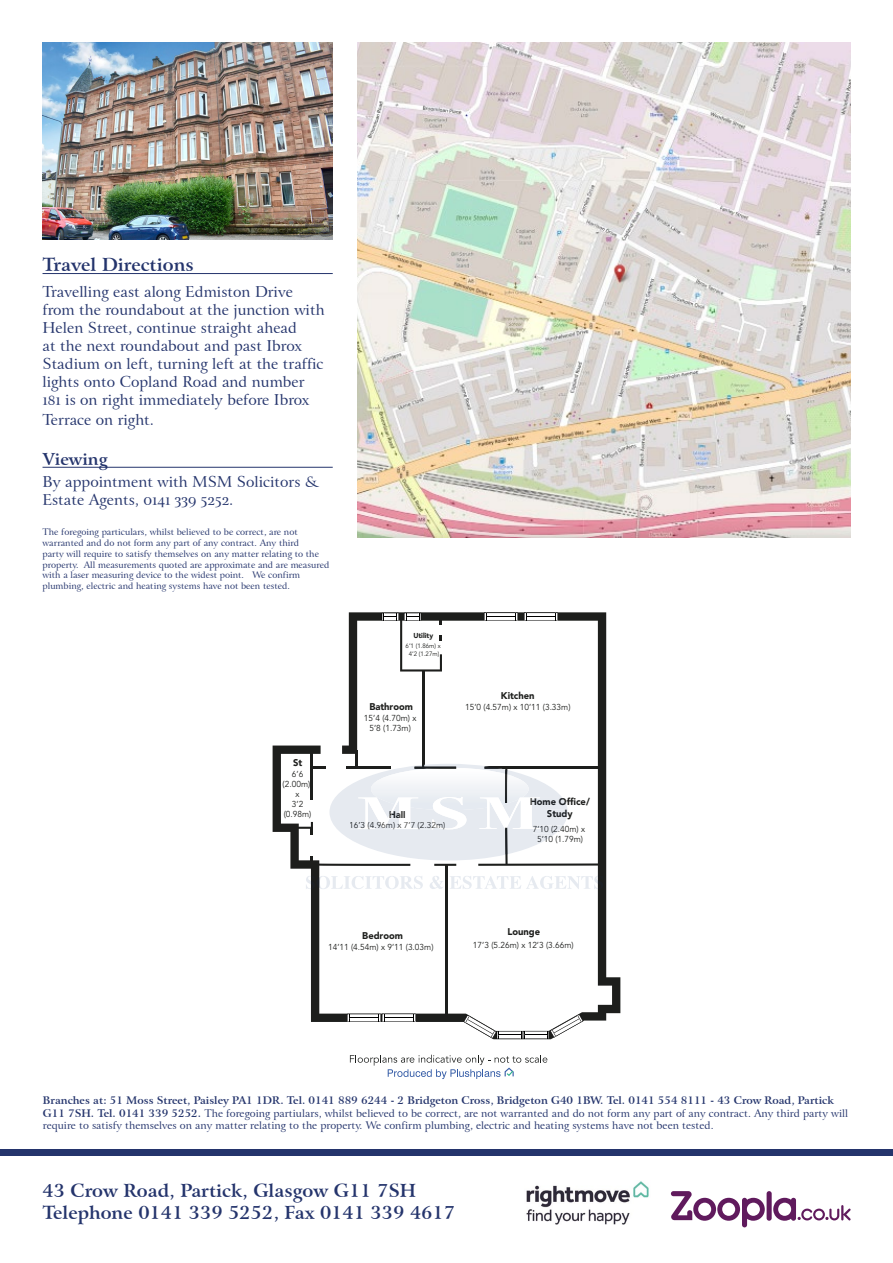
<style>
.page{position:relative;width:893px;height:1263px;background:#fff}
.page>*{position:absolute;margin:0;border:0;box-sizing:border-box;transform-origin:0 0}
.t1{font:700 18px/21.6px "Arrus BT";color:#24346c}
.t2{font:700 16.5px "Arrus BT";color:#24346c}
.t3{font:15px/18px "Arrus OSFBT";color:#24346c}
.t4{font:10.5px/12.6px "Arrus OSFBT";color:#24346c}
.t5{font:700 10.5px "Arrus BT";color:#24346c}
.t6{font:900 9.75px "Avenir";color:#1d1e1c}
.t7{font:900 9.75px "Avenir";color:#1c2024}
.t8{font:900 9.75px "Avenir";color:#363634}
.t9{font:9px/10.8px "Arrus OSFBT";color:#24346c}
.t10{font:8.7px/10.1px "Avenir";color:#1d1e1c;text-align:center}
.t11{font:8.7px "Avenir";color:#363634}
.t12{font:900 7.2px "Avenir";color:#1d1e1c}
.t13{font:6.3px/7.4px "Avenir";color:#1d1e1c;text-align:center}
.s1{color:#1c2024}
.s2{color:#363634}
.s3{font-family:"Arrus BT";font-weight:700}
</style>
<div class="page">
<img style="left:357px;top:43px;width:493px;height:495px">
<img style="left:43px;top:43px;width:290px;height:196px">
<hr style="left:43px;top:273px;width:290px;height:1px;background:#24346c">
<hr style="left:43px;top:467px;width:290px;height:1px;background:#24346c">
<svg style="left:350px;top:1055px;width:197px;height:24px"></svg>
<svg style="left:273px;top:612px;width:347px;height:410px"></svg>
<hr style="left:445px;top:865px;width:3px;height:151px;background:#1d1e1c">
<hr style="left:422px;top:670px;width:2px;height:98px;background:#1d1e1c">
<svg style="left:347px;top:1014px;width:69px;height:8px"></svg>
<hr style="left:349px;top:1017px;width:30px;height:1px;background:#000">
<svg style="left:463px;top:1014px;width:120px;height:25px"></svg>
<svg style="left:484px;top:612px;width:34px;height:8px"></svg>
<hr style="left:486px;top:616px;width:30px;height:1px;background:#000">
<svg style="left:524px;top:612px;width:34px;height:8px"></svg>
<hr style="left:526px;top:616px;width:30px;height:1px;background:#000">
<svg style="left:382px;top:613px;width:60px;height:58px"></svg>
<svg style="left:295px;top:750px;width:308px;height:116px"></svg>
<svg style="left:306px;top:876px;width:117px;height:13px"></svg>
<svg style="left:430px;top:876px;width:13px;height:13px"></svg>
<svg style="left:450px;top:876px;width:153px;height:13px"></svg>
<div style="left:0;top:1149px;width:893px;height:6px;background:#24346c"></div>
<svg style="left:773px;top:1198px;width:78px;height:23px"></svg>
<div style="left:767px;top:1191px;width:5px;height:30px;background:#601a5d;border-radius:3px"></div>
<svg style="left:671px;top:1191px;width:94px;height:36px"></svg>
<img style="left:526px;top:1181px;width:123px;height:43px">
<h1 class="t1" style="left:43px;top:254px;width:153px">Travel Directions</h1>
<p class="t3" style="left:43px;top:283px;width:284px">Travelling east along Edmiston Drive from the roundabout at the junction with Helen Street, continue straight ahead<br>at the next roundabout and past Ibrox Stadium on left, turning left at the traffic lights onto Copland Road and number 181 is on right immediately before Ibrox</p>
<h3 class="t3" style="left:43px;top:411px;width:113px">Terrace on right.</h3>
<h2 class="t2" style="left:43px;top:449px;width:67px">Viewing</h2>
<h3 class="t3" style="left:43px;top:473px;width:277px">By appointment with MSM Solicitors &amp;<br>Estate Agents, 0141 339 5252.</h3>
<p class="t9" style="left:43px;top:527px;width:288px">The foregoing particulars, whilst believed to be correct, are not warranted and do not form any part of any contract. Any third<br>party will require to satisfy themselves on any matter relating to the property. All measurements quoted are approximate and are measured with a laser measuring device to the widest point. We confirm plumbing, electric and heating systems have not been tested.</p>
<p class="t6" style="left:293px;top:755px;width:11px">St</p>
<p class="t10" style="left:283px;top:769px;width:30px">6’6 (2.00m) x<br>3’2 (0.98m)</p>
<p class="t12" style="left:413px;top:629px;width:21px">Utility</p>
<p class="t13" style="left:406px;top:642px;width:37px">6’1 (1.86m) x<br>4’2 (1.27m)</p>
<p class="t6" style="left:369px;top:698px;width:45px">Bathroom</p>
<p class="t10" style="left:364px;top:713px;width:54px">15’4 (4.70m) x<br>5’8 (1.73m)</p>
<p class="t8" style="left:389px;top:807px;width:19px">Hall</p>
<p class="t11" style="left:349px;top:820px;width:98px"><span class="s1">1</span>6’3 (4.96m) x 7’7 (<span class="s1">2.3</span>2m)</p>
<p class="t6" style="left:501px;top:687px;width:35px">Kitchen</p>
<p class="t10" style="left:465px;top:702px;width:107px">15’0 (4.57m) x 10’11 (3.33m)</p>
<p class="t6" style="left:530px;top:794px;width:62px"><span class="s2">Ho</span><span class="s1">me O</span>ffice/</p>
<p class="t10" style="left:533px;top:824px;width:54px"><span class="s2">7’1</span><span class="s1">0 (2.4</span>0m) x<br><span class="s1">5’10</span> (1.79m)</p>
<p class="t7" style="left:547px;top:805px;width:27px">Study</p>
<p class="t6" style="left:362px;top:927px;width:42px">Bedroom</p>
<p class="t10" style="left:328px;top:942px;width:107px">14’11 (4.54m) x 9’11 (3.03m)</p>
<p class="t6" style="left:507px;top:923px;width:34px">Lounge</p>
<p class="t10" style="left:473px;top:940px;width:102px">17’3 (5.26m) x 12’3 (3.66m)</p>
<p class="t5" style="left:43px;top:1094px;width:792px">Branches at: 51 Moss Street, Paisley PA1 1DR. Tel. 0141 889 6244 - 2 Bridgeton Cross, Bridgeton G40 1BW. Tel. 0141 554 8111 - 43 Crow Road, Partick</p>
<p class="t4" style="left:43px;top:1107px;width:807px"><span class="s3">G11 7SH. Tel. 0141 339 5252.</span> The foregoing partiulars, whilst believed to be correct, are not warranted and do not form any part of any contract. Any third party will require to satisfy themselves on any matter relating to the property. We confirm plumbing, electric and heating systems have not been tested.</p>
<h1 class="t1" style="left:43px;top:1180px;width:414px">43 Crow Road, Partick, Glasgow G11 7SH<br>Telephone 0141 339 5252, Fax 0141 339 4617</h1>
</div>
